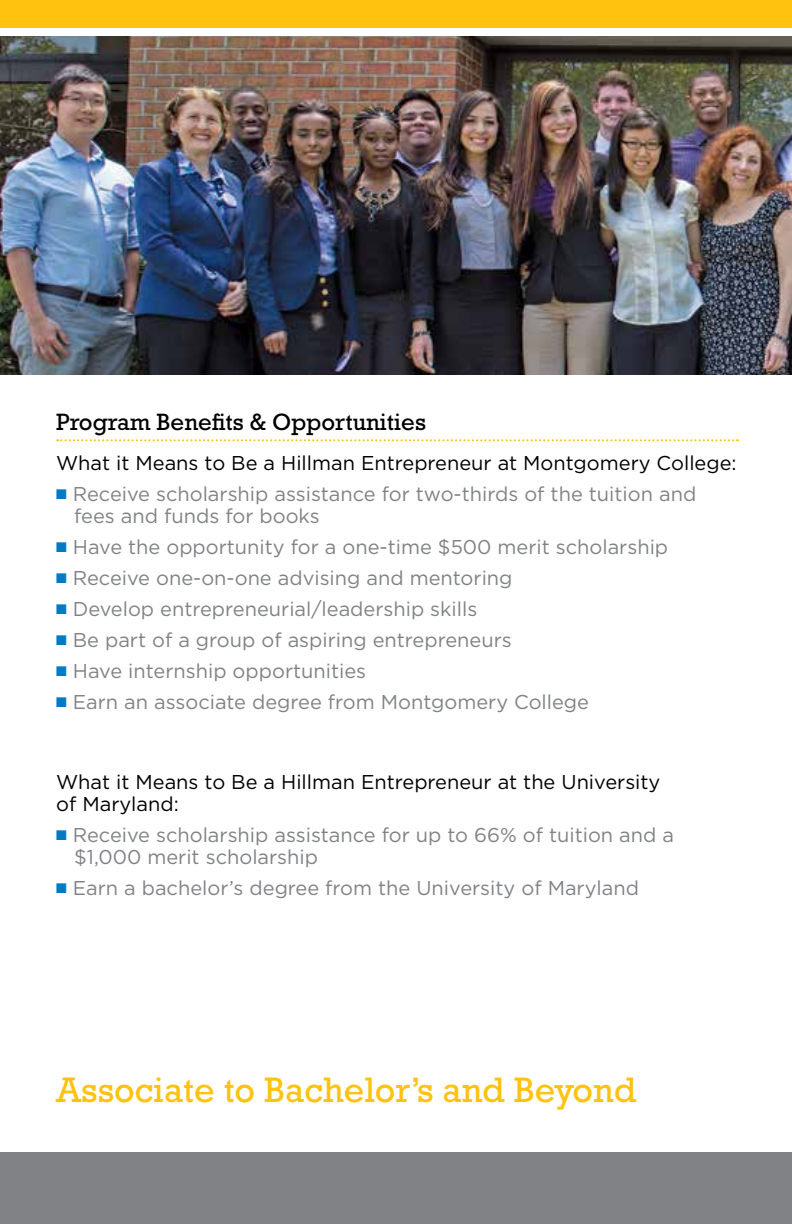
<style>
.page{position:relative;width:792px;height:1224px;background:#fff}
.page>*{position:absolute;margin:0;border:0;box-sizing:border-box;transform-origin:0 0}
.t1{font:36px "Rockwell Std";color:#ffc20e}
.t2{font:24px "Rockwell Std";color:#000}
.t3{font:20px/22px "Gotham";color:#808285}
.t4{font:20px/22px "Gotham";color:#000}
.s1{color:#007ac2}
</style>
<div class="page">
<img style="left:0;top:36px;width:792px;height:338px">
<div style="left:0;top:0;width:792px;height:36px;background:#ffc20e"></div>
<div style="left:0;top:29px;width:792px;height:7px;background:#fff"></div>
<svg style="left:57px;top:439px;width:681px;height:2px"></svg>
<div style="left:0;top:1152px;width:792px;height:72px;background:#808285"></div>
<p class="t2" style="left:56px;top:408px;width:371px">Program Benefits &amp; Opportunities</p>
<p class="t4" style="left:56px;top:452px;width:682px">What it Means to Be a Hillman Entrepreneur at Montgomery College:</p>
<p class="t3" style="left:74px;top:483px;width:624px;text-indent:-18px"><span class="s1">■</span> Receive scholarship assistance for two-thirds of the tuition and fees and funds for books</p>
<p class="t3" style="left:56px;top:536px;width:614px"><span class="s1">■</span> Have the opportunity for a one-time $500 merit scholarship</p>
<p class="t3" style="left:56px;top:567px;width:458px"><span class="s1">■</span> Receive one-on-one advising and mentoring</p>
<p class="t3" style="left:56px;top:598px;width:423px"><span class="s1">■</span> Develop entrepreneurial/leadership skills</p>
<p class="t3" style="left:56px;top:629px;width:457px"><span class="s1">■</span> Be part of a group of aspiring entrepreneurs</p>
<p class="t3" style="left:56px;top:660px;width:312px"><span class="s1">■</span> Have internship opportunities</p>
<p class="t3" style="left:56px;top:691px;width:534px"><span class="s1">■</span> Earn an associate degree from Montgomery College</p>
<p class="t4" style="left:56px;top:771px;width:606px">What it Means to Be a Hillman Entrepreneur at the University of Maryland:</p>
<p class="t3" style="left:74px;top:824px;width:601px;text-indent:-18px"><span class="s1">■</span> Receive scholarship assistance for up to 66% of tuition and a $1,000 merit scholarship</p>
<p class="t3" style="left:56px;top:877px;width:584px"><span class="s1">■</span> Earn a bachelor’s degree from the University of Maryland</p>
<h1 class="t1" style="left:56px;top:1069px;width:582px">Associate to Bachelor’s and Beyond</h1>
</div>
